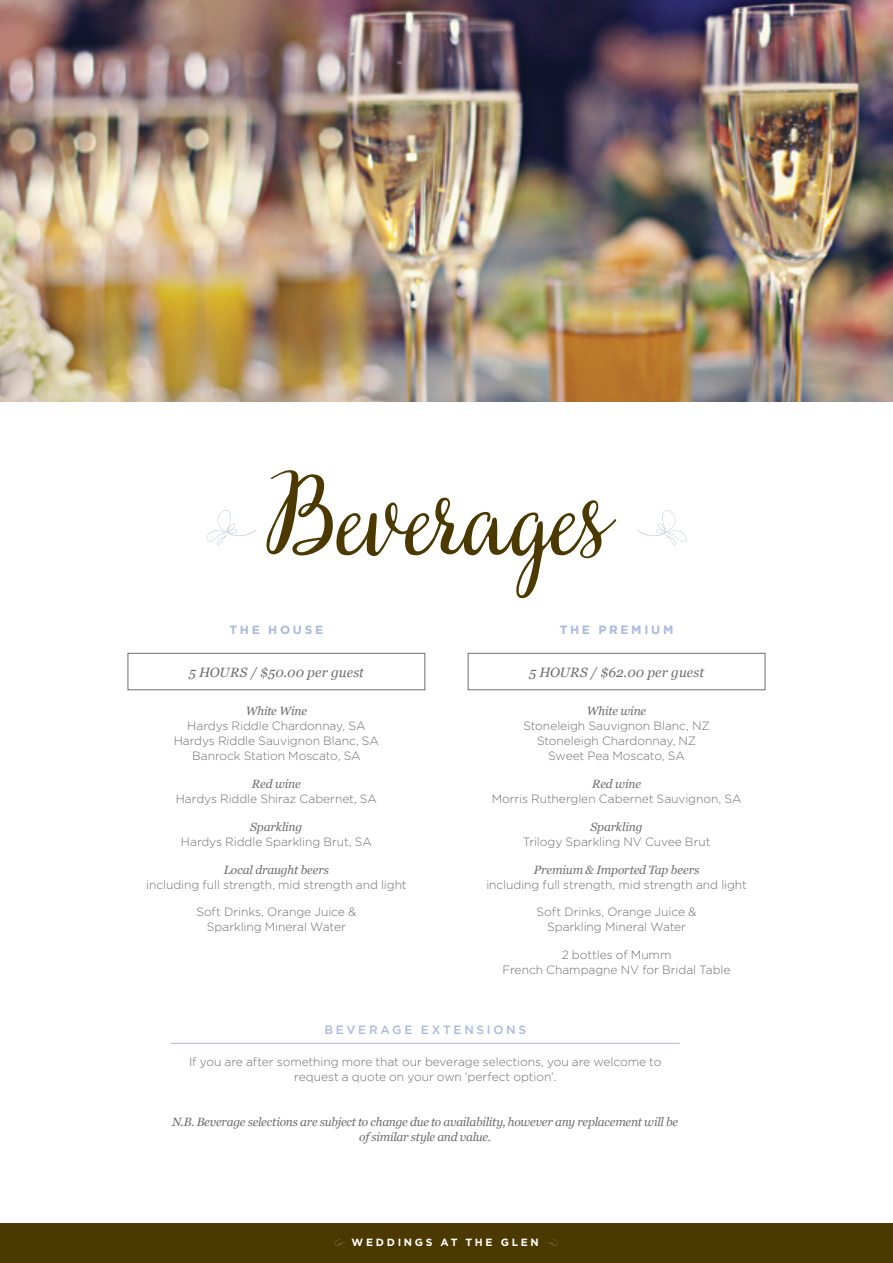
<style>
.page{position:relative;width:893px;height:1263px;background:#fff}
.page>*{position:absolute;margin:0;border:0;box-sizing:border-box;transform-origin:0 0}
.t1{font:104.1px "Very Berry Pro";color:#4b3900}
.t2{font:italic 13.5px "Georgia";letter-spacing:.01em;color:#6d6e71}
.t3{font:300 12px/15px "Gotham";letter-spacing:-.005em;color:#6d6e71;text-align:center}
.t4{font:italic 12px/15px "Georgia";letter-spacing:-.02em;color:#6d6e71;text-align:center}
.t5{font:500 12px "Gotham";letter-spacing:.23em;color:#aab9df}
.t6{font:700 12px "Gotham";letter-spacing:.225em;color:#aab9df}
.t7{font:700 11.85px "Gotham";letter-spacing:.225em;color:#aab9df}
.t8{font:700 10.5px "Gotham";letter-spacing:.255em;color:#fff}
</style>
<div class="page">
<div style="left:0;top:1223px;width:893px;height:40px;background:#4b3900"></div>
<img style="left:0;top:0;width:893px;height:402px">
<div style="left:468px;top:653px;width:297px;height:37px;border:1px solid #6d6e71"></div>
<div style="left:128px;top:653px;width:297px;height:37px;border:1px solid #6d6e71"></div>
<hr style="left:171px;top:1043px;width:509px;height:1px;background:#aab9df">
<h1 class="t1" style="left:262px;top:445px;width:346px">Beverages</h1>
<p class="t7" style="left:230px;top:622px;width:95px">THE HOUSE</p>
<p class="t2" style="left:189px;top:664px;width:177px">5 hours / $50.00 per guest</p>
<p class="t4" style="left:246px;top:704px;width:63px">White Wine</p>
<p class="t3" style="left:174px;top:718px;width:207px">Hardys Riddle Chardonnay, SA<br>Hardys Riddle Sauvignon Blanc, SA<br>Banrock Station Moscato, SA</p>
<p class="t4" style="left:252px;top:776px;width:50px">Red wine</p>
<p class="t3" style="left:176px;top:791px;width:203px">Hardys Riddle Shiraz Cabernet, SA</p>
<p class="t4" style="left:250px;top:819px;width:54px">Sparkling</p>
<p class="t3" style="left:181px;top:834px;width:192px">Hardys Riddle Sparkling Brut, SA</p>
<p class="t4" style="left:224px;top:862px;width:107px">Local draught beers</p>
<p class="t3" style="left:146px;top:876px;width:262px">including full strength, mid strength and light</p>
<p class="t3" style="left:196px;top:904px;width:162px">Soft Drinks, Orange Juice &amp;<br>Sparkling Mineral Water</p>
<p class="t6" style="left:560px;top:622px;width:115px">THE PREMIUM</p>
<p class="t2" style="left:529px;top:664px;width:177px">5 hours / $62.00 per guest</p>
<p class="t4" style="left:587px;top:704px;width:61px">White wine</p>
<p class="t3" style="left:523px;top:718px;width:188px">Stoneleigh Sauvignon Blanc, NZ<br>Stoneleigh Chardonnay, NZ<br>Sweet Pea Moscato, SA</p>
<p class="t4" style="left:592px;top:776px;width:50px">Red wine</p>
<p class="t3" style="left:492px;top:791px;width:251px">Morris Rutherglen Cabernet Sauvignon, SA</p>
<p class="t4" style="left:590px;top:819px;width:54px">Sparkling</p>
<p class="t3" style="left:523px;top:834px;width:189px">Trilogy Sparkling NV Cuvee Brut</p>
<p class="t4" style="left:534px;top:862px;width:167px">Premium &amp; Imported Tap beers</p>
<p class="t3" style="left:486px;top:876px;width:262px">including full strength, mid strength and light</p>
<p class="t3" style="left:537px;top:904px;width:162px">Soft Drinks, Orange Juice &amp;<br>Sparkling Mineral Water</p>
<p class="t3" style="left:503px;top:947px;width:229px">2 bottles of Mumm<br>French Champagne NV for Bridal Table</p>
<p class="t5" style="left:324px;top:1022px;width:203px">BEVERAGE E XTENSIO NS</p>
<p class="t3" style="left:189px;top:1054px;width:474px">If you are after something more that our beverage selections, you are welcome to request a quote on your own ‘perfect option’.</p>
<p class="t4" style="left:172px;top:1115px;width:508px">N.B. Beverage selections are subject to change due to availability, however any replacement will be of similar style and value.</p>
<p class="t8" style="left:335px;top:1235px;width:205px">● WEDDINGS AT THE G LEN</p>
</div>
